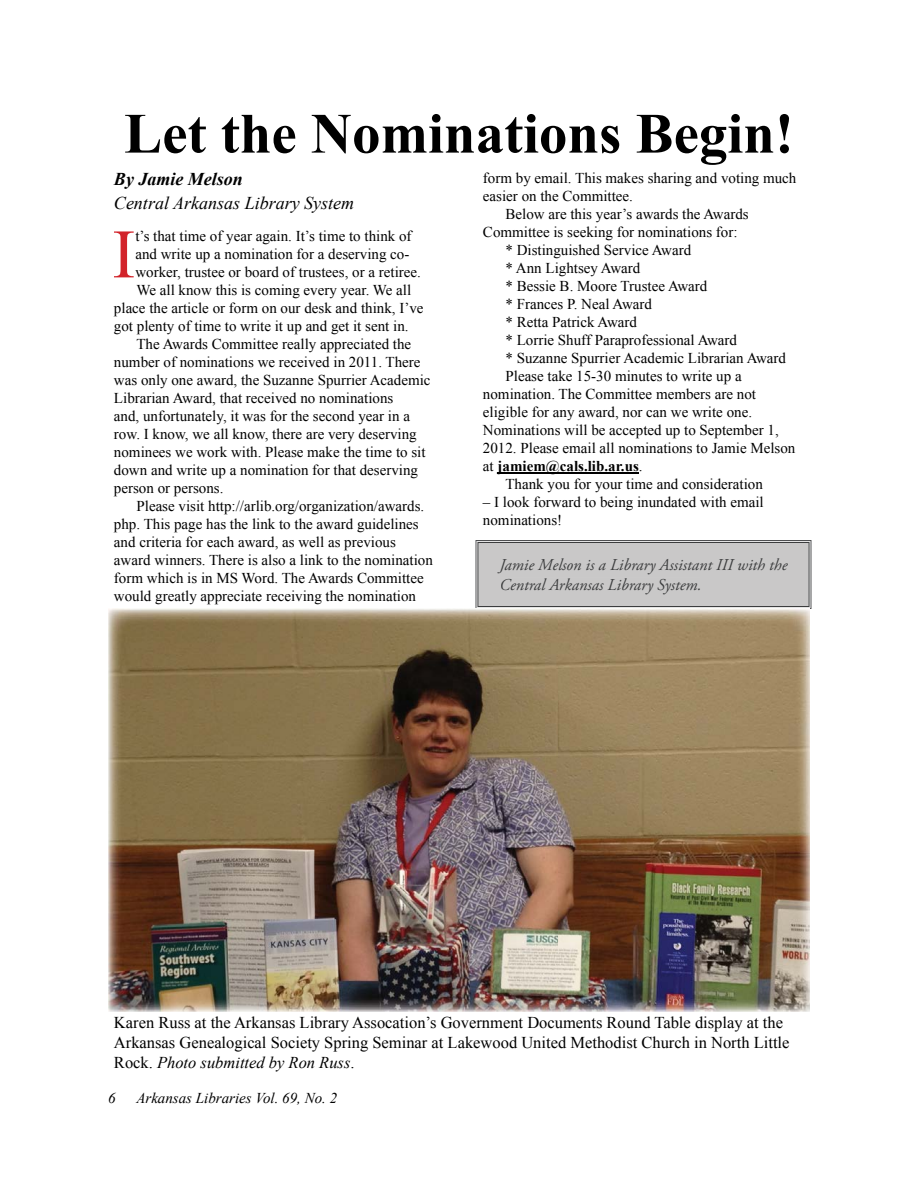
<style>
.page{position:relative;width:918px;height:1188px;background:#fff}
.page>*{position:absolute;margin:0;border:0;box-sizing:border-box;transform-origin:0 0}
.t1{font:69.3px "Times New Roman";color:#d2232a}
.t2{font:700 57px "Times New Roman";color:#000}
.t3{font:italic 18px "Times New Roman";color:#000}
.t4{font:italic 700 18px "Times New Roman";color:#000}
.t5{font:16.5px/19.8px "Times New Roman";color:#000}
.t6{font:italic 16.5px/19.8px "Adobe Garamond Pro";color:#3c3d3e}
.t7{font:15px/18px "Times New Roman";color:#000}
.t8{font:italic 15px "Times New Roman";color:#000}
.t9{font:700 15px "Times New Roman";color:#000}
.s1{font-weight:400}
.s2{font-style:italic}
</style>
<div class="page">
<hr style="left:498px;top:472px;width:141px;height:1px;background:#000">
<svg style="left:476px;top:540px;width:335px;height:69px;background:#c4c3c3"></svg>
<img style="left:108px;top:609px;width:702px;height:402px">
<h2 class="t2" style="left:124px;top:114px;width:671px">Let the Nominations Begin!</h2>
<p class="t4" style="left:114px;top:172px;width:131px">By Jamie Melson</p>
<p class="t3" style="left:114px;top:197px;width:242px">Central Arkansas Library System</p>
<h1 class="t1" style="left:112px;top:228px;width:25px">I</h1>
<p class="t7" style="left:135px;top:229px;width:278px">t’s that time of year again. It’s time to think of</p>
<p class="t7" style="left:483px;top:170px;width:315px">form by email. This makes sharing and voting much</p>
<p class="t7" style="left:483px;top:188px;width:151px">easier on the Committee.</p>
<p class="t7" style="left:505px;top:206px;width:245px">Below are this year’s awards the Awards</p>
<p class="t7" style="left:483px;top:224px;width:256px">Committee is seeking for nominations for:</p>
<p class="t7" style="left:505px;top:242px;width:187px">* Distinguished Service Award</p>
<p class="t7" style="left:505px;top:260px;width:136px">* Ann Lightsey Award</p>
<p class="t7" style="left:505px;top:278px;width:203px">* Bessie B. Moore Trustee Award</p>
<p class="t7" style="left:505px;top:296px;width:148px">* Frances P. Neal Award</p>
<p class="t7" style="left:505px;top:314px;width:133px">* Retta Patrick Award</p>
<p class="t7" style="left:505px;top:332px;width:233px">* Lorrie Shuff Paraprofessional Award</p>
<p class="t7" style="left:505px;top:350px;width:282px">* Suzanne Spurrier Academic Librarian Award</p>
<p class="t7" style="left:505px;top:368px;width:238px">Please take 15-30 minutes to write up a</p>
<p class="t7" style="left:483px;top:386px;width:275px">nomination. The Committee members are not</p>
<p class="t7" style="left:483px;top:404px;width:271px">eligible for any award, nor can we write one.</p>
<p class="t7" style="left:483px;top:422px;width:297px">Nominations will be accepted up to September 1,</p>
<p class="t7" style="left:483px;top:440px;width:314px">2012. Please email all nominations to Jamie Melson</p>
<p class="t9" style="left:483px;top:461px;width:161px"><span class="s1">at</span> jamiem@cals.lib.ar.us<span class="s1">.</span></p>
<p class="t7" style="left:505px;top:476px;width:259px">Thank you for your time and consideration</p>
<p class="t7" style="left:483px;top:494px;width:282px">– I look forward to being inundated with email nominations!</p>
<p class="t6" style="left:499px;top:557px;width:289px">Jamie Melson is a Library Assistant III with the<br>Central Arkansas Library System.</p>
<p class="t7" style="left:135px;top:247px;width:276px">and write up a nomination for a deserving co-</p>
<p class="t7" style="left:135px;top:265px;width:287px">worker, trustee or board of trustees, or a retiree.</p>
<p class="t7" style="left:136px;top:283px;width:276px">We all know this is coming every year. We all</p>
<p class="t7" style="left:114px;top:301px;width:311px">place the article or form on our desk and think, I’ve</p>
<p class="t7" style="left:114px;top:319px;width:296px">got plenty of time to write it up and get it sent in.</p>
<p class="t7" style="left:136px;top:337px;width:276px">The Awards Committee really appreciated the</p>
<p class="t7" style="left:114px;top:355px;width:308px">number of nominations we received in 2011. There</p>
<p class="t7" style="left:114px;top:373px;width:318px">was only one award, the Suzanne Spurrier Academic</p>
<p class="t7" style="left:114px;top:391px;width:281px">Librarian Award, that received no nominations</p>
<p class="t7" style="left:114px;top:409px;width:298px">and, unfortunately, it was for the second year in a</p>
<p class="t7" style="left:114px;top:427px;width:304px">row. I know, we all know, there are very deserving</p>
<p class="t7" style="left:114px;top:445px;width:313px">nominees we work with. Please make the time to sit</p>
<p class="t7" style="left:114px;top:463px;width:306px">down and write up a nomination for that deserving</p>
<p class="t7" style="left:114px;top:481px;width:111px">person or persons.</p>
<p class="t7" style="left:136px;top:499px;width:289px">Please visit http://arlib.org/organization/awards.</p>
<p class="t7" style="left:114px;top:517px;width:306px">php. This page has the link to the award guidelines</p>
<p class="t7" style="left:114px;top:535px;width:283px">and criteria for each award, as well as previous</p>
<p class="t7" style="left:114px;top:553px;width:320px">award winners. There is also a link to the nomination</p>
<p class="t7" style="left:114px;top:571px;width:311px">form which is in MS Word. The Awards Committee</p>
<p class="t7" style="left:114px;top:589px;width:304px">would greatly appreciate receiving the nomination</p>
<p class="t5" style="left:114px;top:1014px;width:677px">Karen Russ at the Arkansas Library Assocation’s Government Documents Round Table display at the<br>Arkansas Genealogical Society Spring Seminar at Lakewood United Methodist Church in North Little<br>Rock. <span class="s2">Photo submitted by Ron Russ</span>.</p>
<p class="t8" style="left:108px;top:1093px;width:9px">6</p>
<p class="t8" style="left:136px;top:1093px;width:202px">Arkansas Libraries Vol. 69, No. 2</p>
</div>
